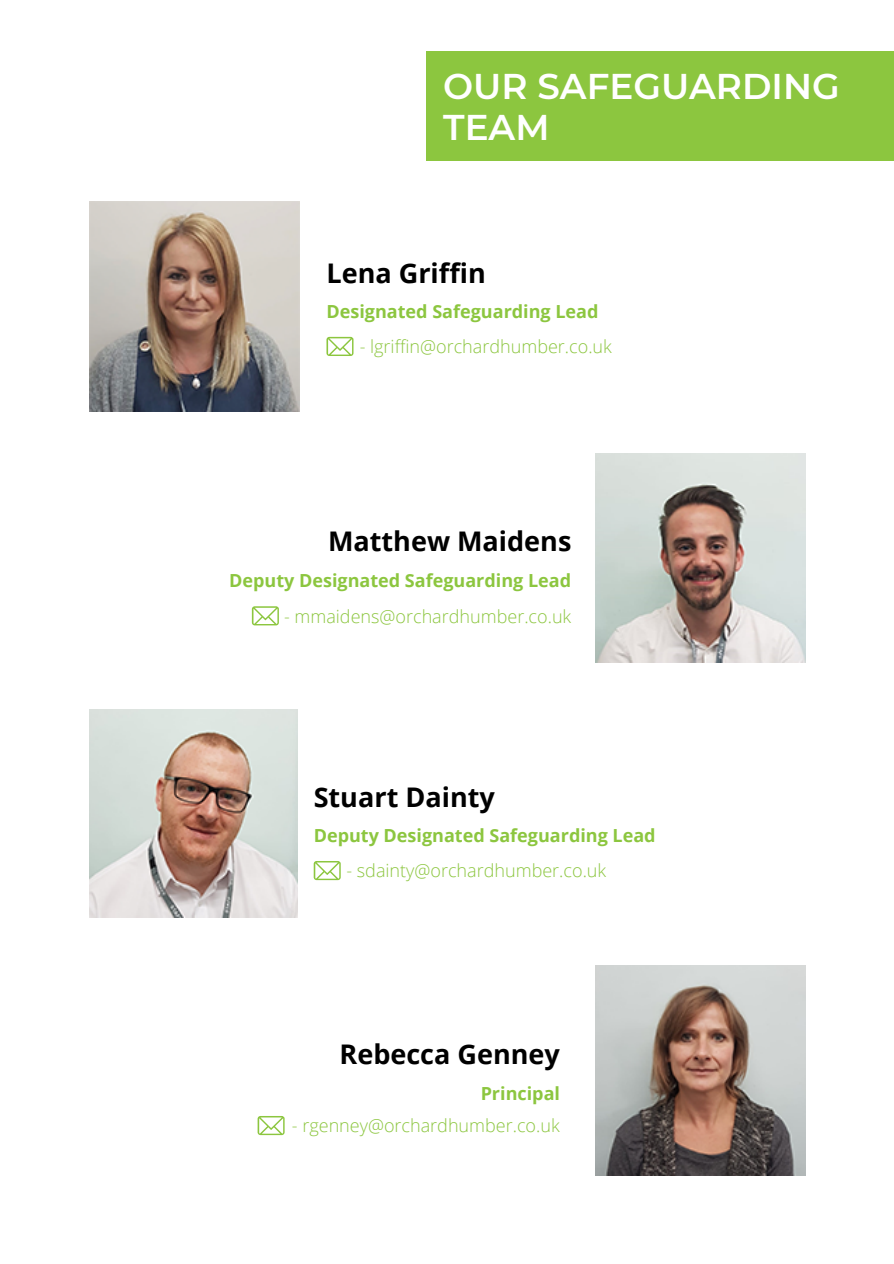
<style>
.page{position:relative;width:894px;height:1264px;background:#fff}
.page>*{position:absolute;margin:0;border:0;box-sizing:border-box;transform-origin:0 0}
.t1{font:600 35.7px "Montserrat";color:#fff}
.t2{font:700 27px "Open Sans";color:#000}
.t3{font:300 18px "Open Sans";color:#8cc63f}
.t4{font:700 18px "Open Sans";color:#8cc63f}
</style>
<div class="page">
<div style="left:426px;top:52px;width:467px;height:109px;background:#8cc63f"></div>
<img style="left:89px;top:202px;width:210px;height:209px">
<img style="left:595px;top:453px;width:209px;height:209px">
<img style="left:89px;top:709px;width:209px;height:208px">
<img style="left:595px;top:965px;width:209px;height:210px">
<svg style="left:326px;top:337px;width:27px;height:19px"></svg>
<svg style="left:252px;top:606px;width:27px;height:19px"></svg>
<svg style="left:313px;top:861px;width:27px;height:19px"></svg>
<svg style="left:257px;top:1116px;width:27px;height:19px"></svg>
<p class="t1" style="left:443px;top:64px;width:398px">OUR SAFEGUARDING</p>
<p class="t1" style="left:443px;top:106px;width:108px">TEAM</p>
<p class="t2" style="left:326px;top:254px;width:161px">Lena Griffin</p>
<p class="t4" style="left:326px;top:299px;width:273px">Designated Safeguarding Lead</p>
<p class="t3" style="left:359px;top:334px;width:254px">- lgriffin@orchardhumber.co.uk</p>
<p class="t2" style="left:328px;top:522px;width:245px">Matthew Maidens</p>
<p class="t4" style="left:229px;top:567px;width:343px">Deputy Designated Safeguarding Lead</p>
<p class="t3" style="left:284px;top:603px;width:288px">- mmaidens@orchardhumber.co.uk</p>
<p class="t2" style="left:313px;top:778px;width:183px">Stuart Dainty</p>
<p class="t4" style="left:313px;top:823px;width:343px">Deputy Designated Safeguarding Lead</p>
<p class="t3" style="left:346px;top:858px;width:261px">- sdainty@orchardhumber.co.uk</p>
<p class="t2" style="left:339px;top:1035px;width:222px">Rebecca Genney</p>
<p class="t4" style="left:480px;top:1080px;width:81px">Principal</p>
<p class="t3" style="left:292px;top:1112px;width:269px">- rgenney@orchardhumber.co.uk</p>
</div>
